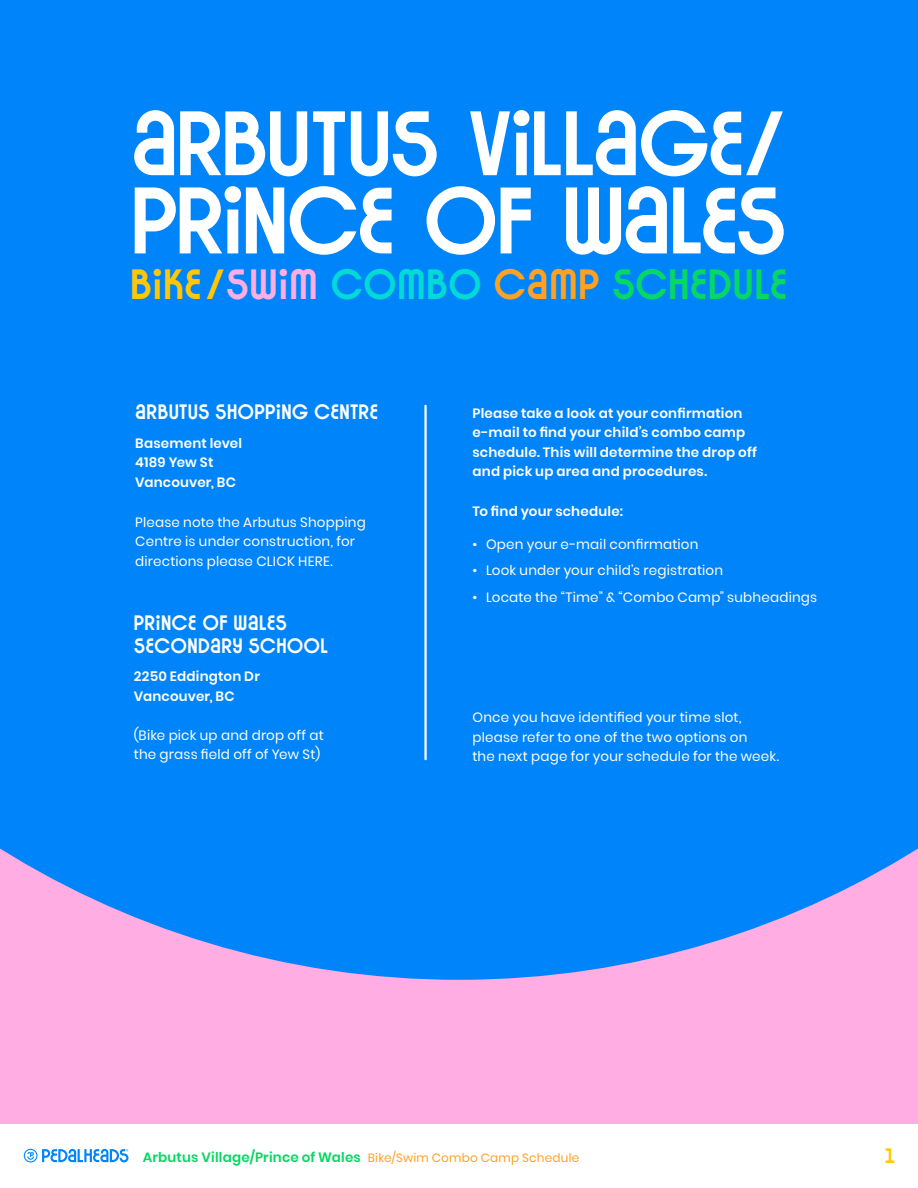
<style>
.page{position:relative;width:918px;height:1188px;background:#fff}
.page>*{position:absolute;margin:0;border:0;box-sizing:border-box;transform-origin:0 0}
.TOC__Section_Heading{font:81.75px "Pedalheads Headline";letter-spacing:-.04em;color:#fff}
.TOC__Section_Heading-2{font:79.2px "Pedalheads Headline";letter-spacing:-.03em;color:#fff}
.TOC__Section_Heading-3{font:36.45px "Pedalheads Headline";letter-spacing:.01em;color:#05d864}
.LOCATIONS{font:18px/22.5px "Pedalheads Headline";letter-spacing:.01em;color:#fff}
.t1{font:18px "Pedalheads Headline";color:#ffc708}
.Body{font:13.5px/19.5px "Poppins";letter-spacing:.015em;color:#fff}
.Body-2{font:600 13.5px/19.5px "Poppins";letter-spacing:.015em;color:#fff}
.LOCATIONS-2{font:600 13.5px/19.5px "Poppins";letter-spacing:.015em;color:#fff}
.t2{font:600 13.5px "Poppins";letter-spacing:.015em;color:#05d864}
.LOCATIONS-3{font:13.5px/19.5px "Poppins";letter-spacing:.015em;color:#fff}
.s1{color:#ffc708}
.s2{color:#ffade2}
.s3{color:#02dad5}
.s4{color:#ffa121}
.s5{font-weight:400;font-size:12px;color:#ffa121}
</style>
<div class="page">
<svg style="left:24px;top:1149px;width:105px;height:13px"></svg>
<div style="left:0;top:0;width:918px;height:1123px;background:#ffade2"></div>
<div style="left:0;top:0;width:918px;height:980px;background:#0084fa"></div>
<hr style="left:424px;top:406px;width:3px;height:353px;background:#fff">
<p class="TOC__Section_Heading-2" style="left:131px;top:94px;width:658px">ARBUTUS VILLAGE/</p>
<p class="TOC__Section_Heading" style="left:131px;top:170px;width:658px">PRINCE OF WALES</p>
<p class="TOC__Section_Heading-3" style="left:131px;top:261px;width:658px"><span class="s1">BIKE/</span><span class="s2">SWIM</span> <span class="s3">COMBO</span> <span class="s4">CAMP</span> SCHEDULE</p>
<p class="LOCATIONS" style="left:135px;top:401px;width:244px">ARBUTUS SHOPPING CENTRE</p>
<p class="LOCATIONS-2" style="left:135px;top:434px;width:108px">Basement level<br>4189 Yew St<br>Vancouver, BC</p>
<p class="Body" style="left:135px;top:512px;width:232px">Please note the Arbutus Shopping<br>Centre is under construction, for directions please CLICK HERE.</p>
<p class="LOCATIONS" style="left:134px;top:612px;width:196px">PRINCE OF WALES<br>SECONDARY SCHOOL</p>
<p class="LOCATIONS-2" style="left:134px;top:667px;width:128px">2250 Eddington Dr<br>Vancouver, BC</p>
<p class="LOCATIONS-3" style="left:134px;top:725px;width:191px">(Bike pick up and drop off at the grass field off of Yew St)</p>
<p class="Body-2" style="left:472px;top:403px;width:286px">Please take a look at your confirmation e-mail to find your child’s combo camp schedule. This will determine the drop off and pick up area and procedures.</p>
<p class="Body-2" style="left:472px;top:502px;width:152px">To find your schedule:</p>
<p class="Body" style="left:472px;top:535px;width:228px">• Open your e-mail confirmation</p>
<p class="Body" style="left:472px;top:561px;width:252px">• Look under your child’s registration</p>
<p class="Body" style="left:472px;top:587px;width:346px">• Locate the “Time” &amp; “Combo Camp” subheadings</p>
<p class="Body" style="left:472px;top:708px;width:308px">Once you have identified your time slot, please refer to one of the two options on<br>the next page for your schedule for the week.</p>
<p class="t2" style="left:143px;top:1150px;width:438px">Arbutus Village/Prince of Wales <span class="s5">Bike/Swim Combo Camp Schedule</span></p>
<h3 class="t1" style="left:885px;top:1144px;width:12px">1</h3>
</div>
